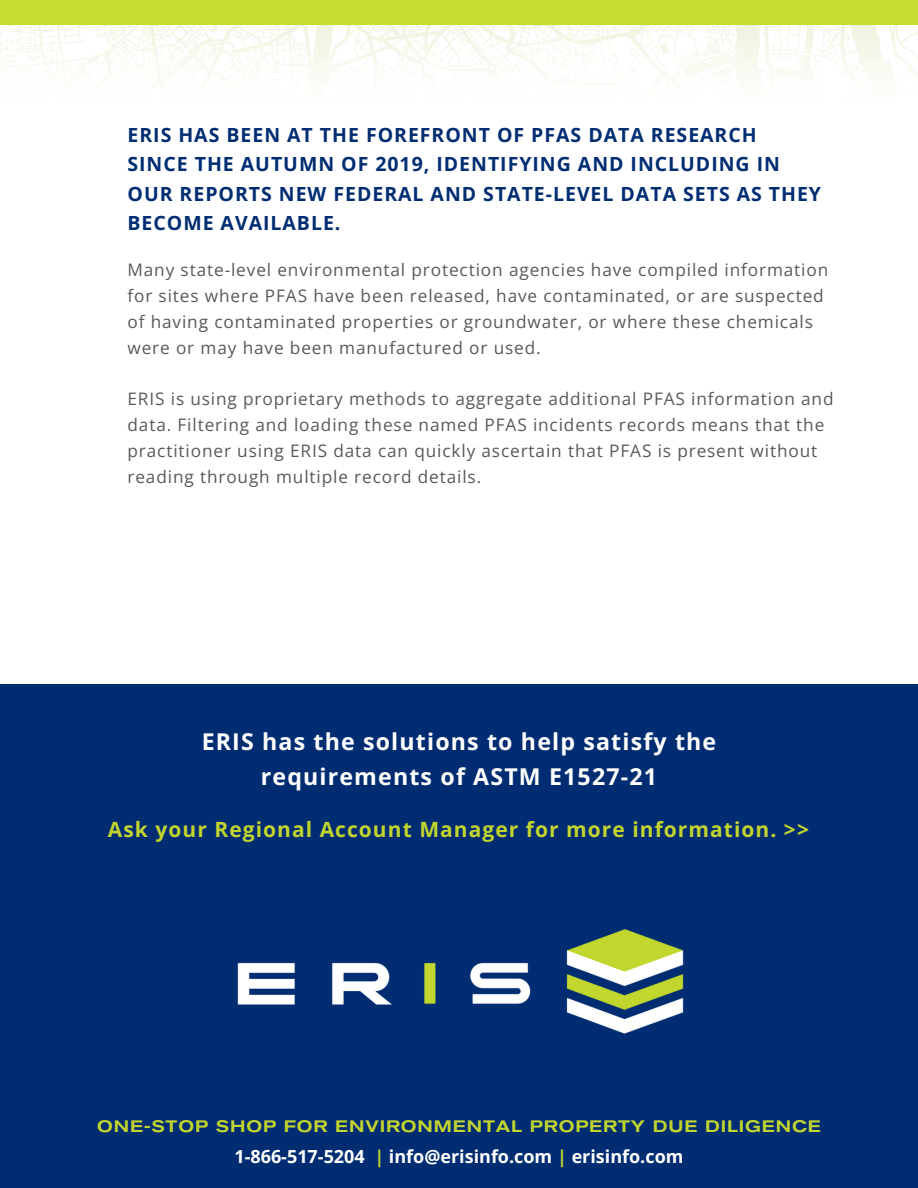
<style>
.page{position:relative;width:918px;height:1188px;background:#fff}
.page>*{position:absolute;margin:0;border:0;box-sizing:border-box;transform-origin:0 0}
.t1{font:700 23.1px/34.8px "Open Sans";letter-spacing:.05em;color:#fff;text-align:center}
.t2{font:700 21px "Open Sans";letter-spacing:.05em;color:#c3d42f}
.t3{font:700 19.5px/29.2px "Open Sans";letter-spacing:.05em;color:#002d72}
.t4{font:700 18px "Open Sans";color:#fff}
.t5{font:17.25px/25.8px "Open Sans";letter-spacing:.05em;color:#58595b}
.t6{font:500 expanded 16.5px "Akzidenz Grotesk Std";letter-spacing:.05em;color:#c3d42f}
.s1{color:#c3d42f}
</style>
<div class="page">
<img style="left:0;top:25px;width:918px;height:54px">
<div style="left:0;top:0;width:918px;height:25px;background:#c6dc31"></div>
<div style="left:0;top:684px;width:917px;height:504px;background:#002d72"></div>
<img style="left:237px;top:929px;width:447px;height:105px">
<h4 class="t3" style="left:128px;top:120px;width:695px">ERIS HAS BEEN AT THE FOREFRONT OF PFAS DATA RESEARCH SINCE THE AUTUMN OF 2019, IDENTIFYING AND INCLUDING IN OUR REPORTS NEW FEDERAL AND STATE-LEVEL DATA SETS AS THEY BECOME AVAILABLE.</h4>
<h2 class="t5" style="left:128px;top:256px;width:702px">Many state-level environmental protection agencies have compiled information for sites where PFAS have been released, have contaminated, or are suspected of having contaminated properties or groundwater, or where these chemicals were or may have been manufactured or used.</h2>
<p class="t5" style="left:128px;top:386px;width:708px">ERIS is using proprietary methods to aggregate additional PFAS information and data. Filtering and loading these named PFAS incidents records means that the practitioner using ERIS data can quickly ascertain that PFAS is present without reading through multiple record details.</p>
<h1 class="t1" style="left:202px;top:724px;width:516px">ERIS has the solutions to help satisfy the requirements of ASTM E1527-21</h1>
<p class="t2" style="left:108px;top:815px;width:703px">Ask your Regional Account Manager for more information. &gt;&gt;</p>
<h1 class="t6" style="left:97px;top:1117px;width:725px">ONE-STOP SHOP FOR ENVIRONMENTAL PROPERTY DUE DILIGENCE</h1>
<p class="t4" style="left:234px;top:1144px;width:451px">1-866-517-5204 <span class="s1">|</span> info@erisinfo.com <span class="s1">|</span> erisinfo.com</p>
</div>
